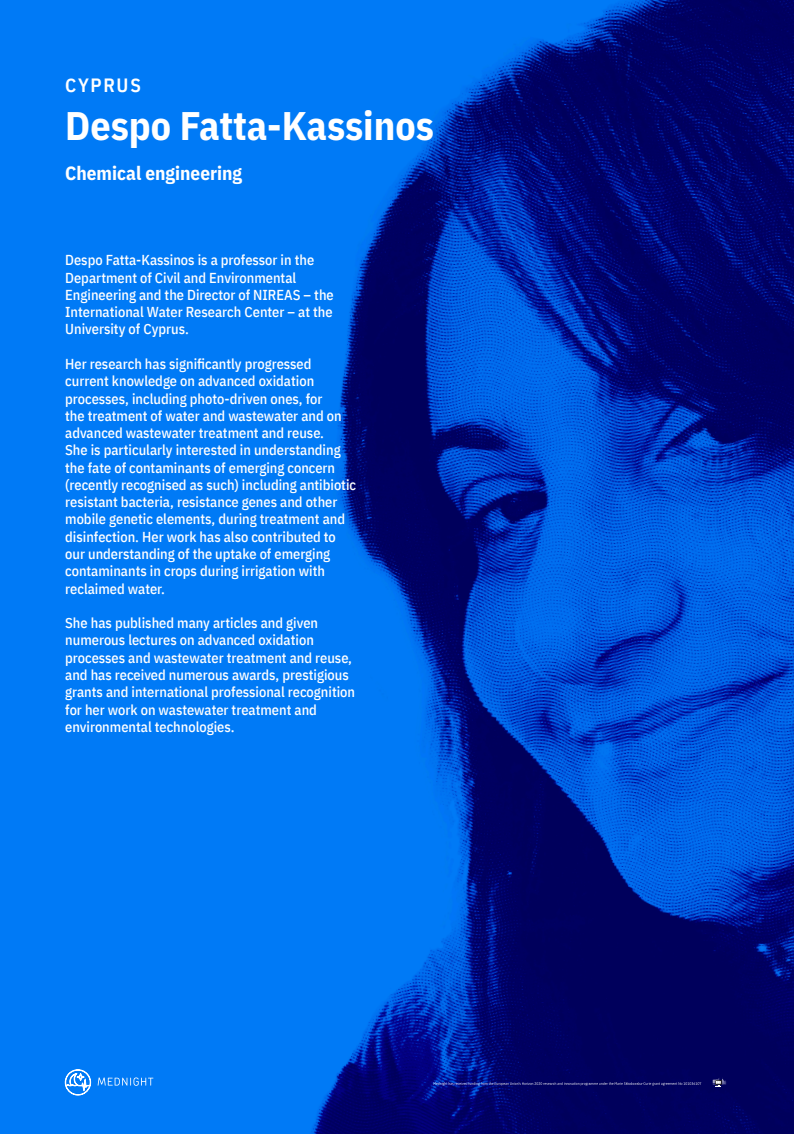
<style>
.page{position:relative;width:794px;height:1134px;background:#fff}
.page>*{position:absolute;margin:0;border:0;box-sizing:border-box;transform-origin:0 0}
.t1{font:700 40px "IBM Plex Sans Cond";color:#fff}
.t2{font:700 19.2px "IBM Plex Sans Cond";color:#fff}
.t3{font:600 19.2px "IBM Plex Sans Cond";letter-spacing:.09em;color:#fff}
.t4{font:500 14.4px/17.3px "IBM Plex Sans Cond";color:#fff}
</style>
<div class="page">
<img style="left:0;top:0;width:794px;height:1134px">
<svg style="left:712px;top:1078px;width:14px;height:10px"></svg>
<svg style="left:433px;top:1082px;width:268px;height:4px"></svg>
<svg style="left:98px;top:1077px;width:55px;height:9px"></svg>
<svg style="left:65px;top:1069px;width:26px;height:26px"></svg>
<h2 class="t3" style="left:65px;top:70px;width:77px">CYPRUS</h2>
<h1 class="t1" style="left:65px;top:94px;width:370px">Despo Fatta-Kassinos</h1>
<h2 class="t2" style="left:65px;top:158px;width:178px">Chemical engineering</h2>
<p class="t4" style="left:65px;top:250px;width:270px">Despo Fatta-Kassinos is a professor in the Department of Civil and Environmental Engineering and the Director of NIREAS – the International Water Research Center – at the University of Cyprus.</p>
<p class="t4" style="left:65px;top:354px;width:292px">Her research has significantly progressed current knowledge on advanced oxidation processes, including photo-driven ones, for<br>the treatment of water and wastewater and on advanced wastewater treatment and reuse.<br>She is particularly interested in understanding the fate of contaminants of emerging concern (recently recognised as such) including antibiotic resistant bacteria, resistance genes and other mobile genetic elements, during treatment and disinfection. Her work has also contributed to our understanding of the uptake of emerging contaminants in crops during irrigation with reclaimed water.</p>
<p class="t4" style="left:65px;top:613px;width:291px">She has published many articles and given numerous lectures on advanced oxidation processes and wastewater treatment and reuse, and has received numerous awards, prestigious grants and international professional recognition for her work on wastewater treatment and environmental technologies.</p>
</div>
